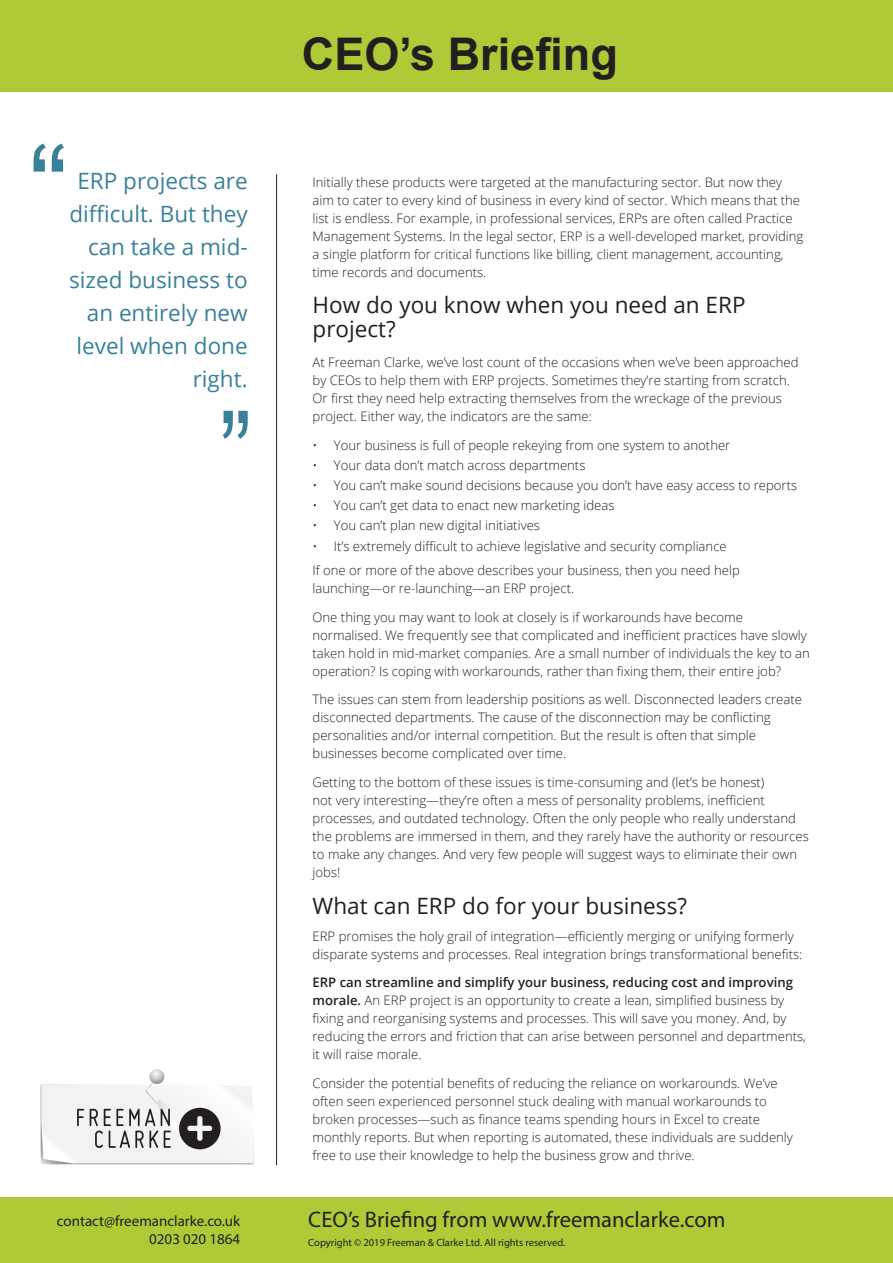
<style>
.page{position:relative;width:893px;height:1263px;background:#fff}
.page>*{position:absolute;margin:0;border:0;box-sizing:border-box;transform-origin:0 0}
.t1{font:120px "Arial Narrow";color:#388199}
.t2{font:120px "Arial";color:#388199}
.t3{font:700 45px "Arial";color:#231f20}
.Pull_quote{font:22.5px/33px "Open Sans";color:#388199;text-align:right}
.Sub_heading{font:22.5px/24px "Open Sans";color:#231f20}
.t4{font:22.5px "Myriad Pro";color:#231f20}
.t5{font:15px/18px "Myriad Pro";color:#231f20;text-align:right}
.body_copy{font:300 13.2px/18px "Open Sans";color:#231f20}
.Body_bullet_points{font:300 13.2px "Open Sans";color:#231f20}
.t6{font:10.5px "Myriad Pro";color:#231f20}
.s1{font-weight:600}
</style>
<div class="page">
<div style="left:0;top:0;width:893px;height:91px;background:#aeca36"></div>
<div style="left:0;top:1197px;width:893px;height:66px;background:#aeca36"></div>
<hr style="left:276px;top:174px;width:1px;height:991px;background:#231f20">
<svg style="left:149px;top:1069px;width:15px;height:15px"></svg>
<svg style="left:41px;top:1075px;width:212px;height:89px"></svg>
<p class="t2" style="left:29px;top:106px;width:41px">“</p>
<p class="Pull_quote" style="left:69px;top:163px;width:180px">ERP projects are difficult. But they can take a mid&shy;sized business to an entirely new level when done right.</p>
<p class="t1" style="left:219px;top:366px;width:34px">”</p>
<p class="t5" style="left:57px;top:1212px;width:185px">contact@freemanclarke.co.uk<br>0203 020 1864</p>
<h2 class="t3" style="left:302px;top:22px;width:317px">CEO’s Briefing</h2>
<p class="body_copy" style="left:313px;top:173px;width:492px">Initially these products were targeted at the manufacturing sector. But now they aim to cater to every kind of business in every kind of sector. Which means that the list is endless. For example, in professional services, ERPs are often called Practice Management Systems. In the legal sector, ERP is a well-developed market, providing a single platform for critical functions like billing, client management, accounting, time records and documents.</p>
<p class="Sub_heading" style="left:313px;top:293px;width:434px">How do you know when you need an ERP project?</p>
<p class="body_copy" style="left:313px;top:353px;width:488px">At Freeman Clarke, we’ve lost count of the occasions when we’ve been approached by CEOs to help them with ERP projects. Sometimes they’re starting from scratch.<br>Or first they need help extracting themselves from the wreckage of the previous project. Either way, the indicators are the same:</p>
<p class="Body_bullet_points" style="left:313px;top:436px;width:419px">• Your business is full of people rekeying from one system to another</p>
<p class="Body_bullet_points" style="left:313px;top:456px;width:274px">• Your data don’t match across departments</p>
<p class="Body_bullet_points" style="left:313px;top:476px;width:486px">• You can’t make sound decisions because you don’t have easy access to reports</p>
<p class="Body_bullet_points" style="left:313px;top:496px;width:304px">• You can’t get data to enact new marketing ideas</p>
<p class="Body_bullet_points" style="left:313px;top:516px;width:229px">• You can’t plan new digital initiatives</p>
<p class="Body_bullet_points" style="left:313px;top:537px;width:416px">• It’s extremely difficult to achieve legislative and security compliance</p>
<p class="body_copy" style="left:313px;top:561px;width:429px">If one or more of the above describes your business, then you need help launching—or re-launching—an ERP project.</p>
<p class="body_copy" style="left:313px;top:608px;width:499px">One thing you may want to look at closely is if workarounds have become normalised. We frequently see that complicated and inefficient practices have slowly taken hold in mid-market companies. Are a small number of individuals the key to an operation? Is coping with workarounds, rather than fixing them, their entire job?</p>
<p class="body_copy" style="left:313px;top:690px;width:491px">The issues can stem from leadership positions as well. Disconnected leaders create disconnected departments. The cause of the disconnection may be conflicting personalities and/or internal competition. But the result is often that simple businesses become complicated over time.</p>
<p class="body_copy" style="left:313px;top:773px;width:498px">Getting to the bottom of these issues is time-consuming and (let’s be honest)<br>not very interesting—they’re often a mess of personality problems, inefficient processes, and outdated technology. Often the only people who really understand the problems are immersed in them, and they rarely have the authority or resources to make any changes. And very few people will suggest ways to eliminate their own jobs!</p>
<p class="Sub_heading" style="left:313px;top:893px;width:376px">What can ERP do for your business?</p>
<p class="body_copy" style="left:313px;top:926px;width:491px">ERP promises the holy grail of integration—efficiently merging or unifying formerly disparate systems and processes. Real integration brings transformational benefits:</p>
<p class="body_copy" style="left:313px;top:973px;width:495px"><span class="s1">ERP can streamline and simplify your business, reducing cost and improving morale.</span> An ERP project is an opportunity to create a lean, simplified business by fixing and reorganising systems and processes. This will save you money. And, by reducing the errors and friction that can arise between personnel and departments, it will raise morale.</p>
<p class="body_copy" style="left:313px;top:1074px;width:482px">Consider the potential benefits of reducing the reliance on workarounds. We’ve often seen experienced personnel stuck dealing with manual workarounds to broken processes—such as finance teams spending hours in Excel to create monthly reports. But when reporting is automated, these individuals are suddenly free to use their knowledge to help the business grow and thrive.</p>
<h3 class="t4" style="left:308px;top:1205px;width:419px">CEO’s Briefing from www.freemanclarke.com</h3>
<p class="t6" style="left:308px;top:1236px;width:259px">Copyright © 2019 Freeman &amp; Clarke Ltd. All rights reserved.</p>
</div>
